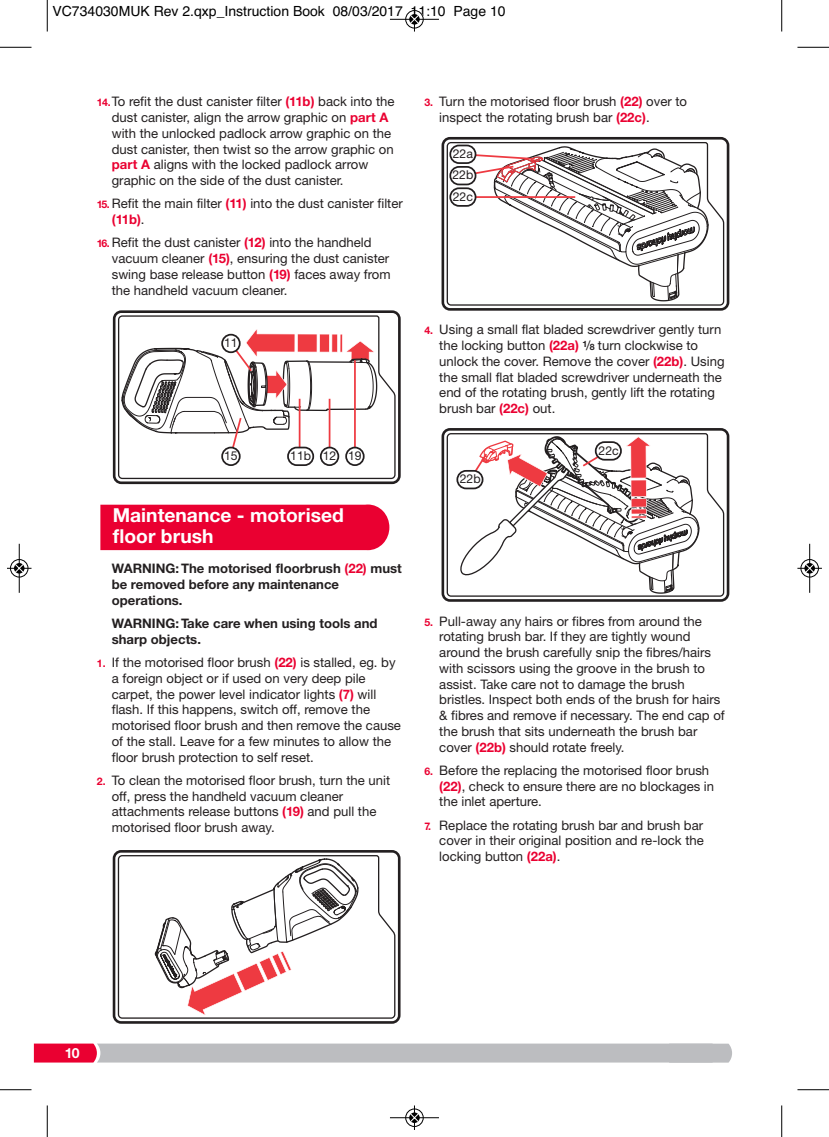
<style>
.page{position:relative;width:829px;height:1137px;background:#fff}
.page>*{position:absolute;margin:0;border:0;box-sizing:border-box;transform-origin:0 0}
.t1{font:700 19.25px/21px "Helvetica Neue CE";color:#fff}
.t2{font:14px "Helvetica";color:#000}
.t3{font:700 14px "Helvetica Neue CE";color:#fff}
.t4{font:13.12px/15.8px "Helvetica Neue";color:#231f20}
.t5{font:700 13.12px/15.8px "Helvetica Neue CE";color:#231f20}
.t6{font:700 13.12px "Helvetica Neue CE";color:#ea0031}
.t7{font:12.25px/21.3px "Helvetica Neue";color:#231f20;text-align:justify}
.s1{font-family:"Helvetica Neue CE";font-weight:700;font-size:10.5px;color:#ea0031}
.s2{font-family:"Helvetica Neue CE";font-weight:700;color:#ea0031}
.s3{font-family:"Helvetica Neue";font-weight:400;color:#231f20}
.s4{color:#ea0031}
.s5{font-family:"Helvetica Neue CE";font-weight:700;font-size:8.75px}
</style>
<div class="page">
<svg style="left:34px;top:1043px;width:698px;height:19px;background:#c2afb5"></svg>
<div style="left:100px;top:504px;width:289px;height:46px;background:#ea0031"></div>
<svg style="left:441px;top:137px;width:288px;height:173px"></svg>
<svg style="left:446px;top:141px;width:279px;height:165px"></svg>
<div style="left:450px;top:145px;width:25px;height:18px;background:#fff;border-radius:9px"></div>
<div style="left:449px;top:145px;width:27px;height:19px;border:2px solid #231f20;border-radius:9px"></div>
<svg style="left:460px;top:145px;width:249px;height:165px"></svg>
<div style="left:450px;top:167px;width:25px;height:17px;background:#fff;border-radius:9px"></div>
<div style="left:449px;top:166px;width:27px;height:19px;border:2px solid #231f20;border-radius:9px"></div>
<hr style="left:462px;top:196px;width:113px;height:2px;background:#ee3a41">
<div style="left:450px;top:188px;width:25px;height:18px;background:#fff;border-radius:9px"></div>
<div style="left:449px;top:187px;width:27px;height:20px;border:2px solid #231f20;border-radius:9px"></div>
<svg style="left:441px;top:428px;width:288px;height:173px"></svg>
<svg style="left:446px;top:432px;width:279px;height:165px"></svg>
<div style="left:456px;top:470px;width:27px;height:19px;border:2px solid #231f20;border-radius:9px"></div>
<svg style="left:458px;top:428px;width:242px;height:173px"></svg>
<div style="left:595px;top:442px;width:26px;height:17px;background:#fff;border-radius:9px"></div>
<div style="left:595px;top:441px;width:27px;height:19px;border:2px solid #231f20;border-radius:9px"></div>
<svg style="left:113px;top:850px;width:287px;height:173px"></svg>
<svg style="left:117px;top:854px;width:279px;height:165px"></svg>
<svg style="left:151px;top:853px;width:208px;height:162px"></svg>
<svg style="left:113px;top:310px;width:288px;height:174px"></svg>
<svg style="left:117px;top:315px;width:279px;height:164px"></svg>
<svg style="left:121px;top:315px;width:257px;height:151px"></svg>
<div style="left:222px;top:334px;width:18px;height:18px;background:#fff;border-radius:50%"></div>
<div style="left:221px;top:334px;width:20px;height:19px;border:2px solid #231f20;border-radius:50%"></div>
<hr style="left:47px;top:0;width:1px;height:32px;background:#000">
<hr style="left:0;top:47px;width:32px;height:1px;background:#000">
<hr style="left:781px;top:0;width:1px;height:32px;background:#000">
<hr style="left:797px;top:47px;width:32px;height:1px;background:#000">
<hr style="left:47px;top:1105px;width:1px;height:31px;background:#000">
<hr style="left:0;top:1089px;width:32px;height:1px;background:#000">
<hr style="left:781px;top:1105px;width:1px;height:31px;background:#000">
<hr style="left:797px;top:1089px;width:32px;height:1px;background:#000">
<div style="left:405px;top:10px;width:19px;height:19px;border:1px solid #fff;border-radius:50%"></div>
<hr style="left:390px;top:19px;width:49px;height:1px;background:#000">
<div style="left:405px;top:10px;width:18px;height:18px;border:1px solid #000;border-radius:50%"></div>
<svg style="left:410px;top:7px;width:9px;height:25px"></svg>
<div style="left:405px;top:1108px;width:19px;height:18px;border:1px solid #fff;border-radius:50%"></div>
<hr style="left:390px;top:1117px;width:49px;height:1px;background:#000">
<div style="left:405px;top:1108px;width:18px;height:18px;border:1px solid #000;border-radius:50%"></div>
<svg style="left:410px;top:1105px;width:9px;height:24px"></svg>
<div style="left:10px;top:559px;width:19px;height:18px;border:1px solid #fff;border-radius:50%"></div>
<hr style="left:19px;top:543px;width:1px;height:49px;background:#000">
<div style="left:10px;top:559px;width:18px;height:18px;border:1px solid #000;border-radius:50%"></div>
<div style="left:14px;top:563px;width:10px;height:10px;background:#000;border-radius:50%"></div>
<svg style="left:7px;top:563px;width:25px;height:9px"></svg>
<div style="left:800px;top:559px;width:19px;height:18px;border:1px solid #fff;border-radius:50%"></div>
<hr style="left:809px;top:543px;width:1px;height:49px;background:#000">
<div style="left:800px;top:559px;width:18px;height:18px;border:1px solid #000;border-radius:50%"></div>
<div style="left:804px;top:563px;width:11px;height:10px;background:#000;border-radius:50%"></div>
<svg style="left:797px;top:563px;width:25px;height:9px"></svg>
<p class="t2" style="left:52px;top:3px;width:454px">VC734030MUK Rev 2.qxp_Instruction Book 08/03/2017 11:10 Page 10</p>
<p class="t4" style="left:112px;top:95px;width:284px;text-indent:-15px"><span class="s1">14.</span>To refit the dust canister filter <span class="s2">(11b)</span> back into the dust canister, align the arrow graphic on <span class="s2">part A </span>with the unlocked padlock arrow graphic on the dust canister, then twist so the arrow graphic on <span class="s2">part A</span> aligns with the locked padlock arrow graphic on the side of the dust canister.</p>
<p class="t4" style="left:97px;top:197px;width:307px"><span class="s1">15.</span> Refit the main filter <span class="s2">(11)</span> into the dust canister filter</p>
<p class="t6" style="left:112px;top:215px;width:34px">(11b)<span class="s3">.</span></p>
<p class="t4" style="left:112px;top:236px;width:280px;text-indent:-15px"><span class="s1">16.</span> Refit the dust canister <span class="s2">(12)</span> into the handheld vacuum cleaner <span class="s2">(15)</span>, ensuring the dust canister swing base release button <span class="s2">(19)</span> faces away from the handheld vacuum cleaner.</p>
<p class="t7" style="left:224px;top:333px;width:15px">11</p>
<p class="t7" style="left:224px;top:446px;width:15px">15</p>
<p class="t7" style="left:290px;top:446px;width:73px">11b 12 19</p>
<h1 class="t1" style="left:113px;top:506px;width:232px">Maintenance - motorised floor brush</h1>
<p class="t5" style="left:112px;top:562px;width:291px">WARNING: The motorised floorbrush <span class="s4">(22)</span> must be removed before any maintenance operations.</p>
<p class="t5" style="left:112px;top:616px;width:267px">WARNING: Take care when using tools and sharp objects.</p>
<p class="t4" style="left:112px;top:655px;width:291px;text-indent:-15px"><span class="s1">1.</span> If the motorised floor brush <span class="s2">(22)</span> is stalled, eg. by a foreign object or if used on very deep pile carpet, the power level indicator lights <span class="s2">(7)</span> will flash. If this happens, switch off, remove the motorised floor brush and then remove the cause of the stall. Leave for a few minutes to allow the floor brush protection to self reset.</p>
<p class="t4" style="left:112px;top:773px;width:280px;text-indent:-15px"><span class="s1">2.</span> To clean the motorised floor brush, turn the unit off, press the handheld vacuum cleaner attachments release buttons <span class="s2">(19)</span> and pull the motorised floor brush away.</p>
<p class="t4" style="left:439px;top:95px;width:249px;text-indent:-15px"><span class="s1">3.</span> Turn the motorised floor brush <span class="s2">(22)</span> over to inspect the rotating brush bar <span class="s2">(22c)</span>.</p>
<p class="t7" style="left:452px;top:144px;width:22px">22a 22b 22c</p>
<p class="t4" style="left:439px;top:323px;width:287px;text-indent:-15px"><span class="s1">4.</span> Using a small flat bladed screwdriver gently turn the locking button <span class="s2">(22a)</span> <sup>1</sup>/<span class="s5">8</span> turn clockwise to unlock the cover. Remove the cover <span class="s2">(22b)</span>. Using the small flat bladed screwdriver underneath the end of the rotating brush, gently lift the rotating brush bar <span class="s2">(22c)</span> out.</p>
<p class="t7" style="left:460px;top:469px;width:22px">22b</p>
<p class="t7" style="left:598px;top:441px;width:22px">22c</p>
<p class="t4" style="left:439px;top:614px;width:287px;text-indent:-15px"><span class="s1">5.</span> Pull-away any hairs or fibres from around the rotating brush bar. If they are tightly wound around the brush carefully snip the fibres/hairs with scissors using the groove in the brush to assist. Take care not to damage the brush bristles. Inspect both ends of the brush for hairs &amp; fibres and remove if necessary. The end cap of the brush that sits underneath the brush bar cover <span class="s2">(22b)</span> should rotate freely.</p>
<p class="t4" style="left:439px;top:763px;width:276px;text-indent:-15px"><span class="s1">6.</span> Before the replacing the motorised floor brush <span class="s2">(22)</span>, check to ensure there are no blockages in the inlet aperture.</p>
<p class="t4" style="left:439px;top:818px;width:266px;text-align:justify;text-indent:-15px"><span class="s1">7.</span> Replace the rotating brush bar and brush bar cover in their original position and re-lock the locking button <span class="s2">(22a)</span>.</p>
<p class="t3" style="left:65px;top:1047px;width:16px">10</p>
</div>
